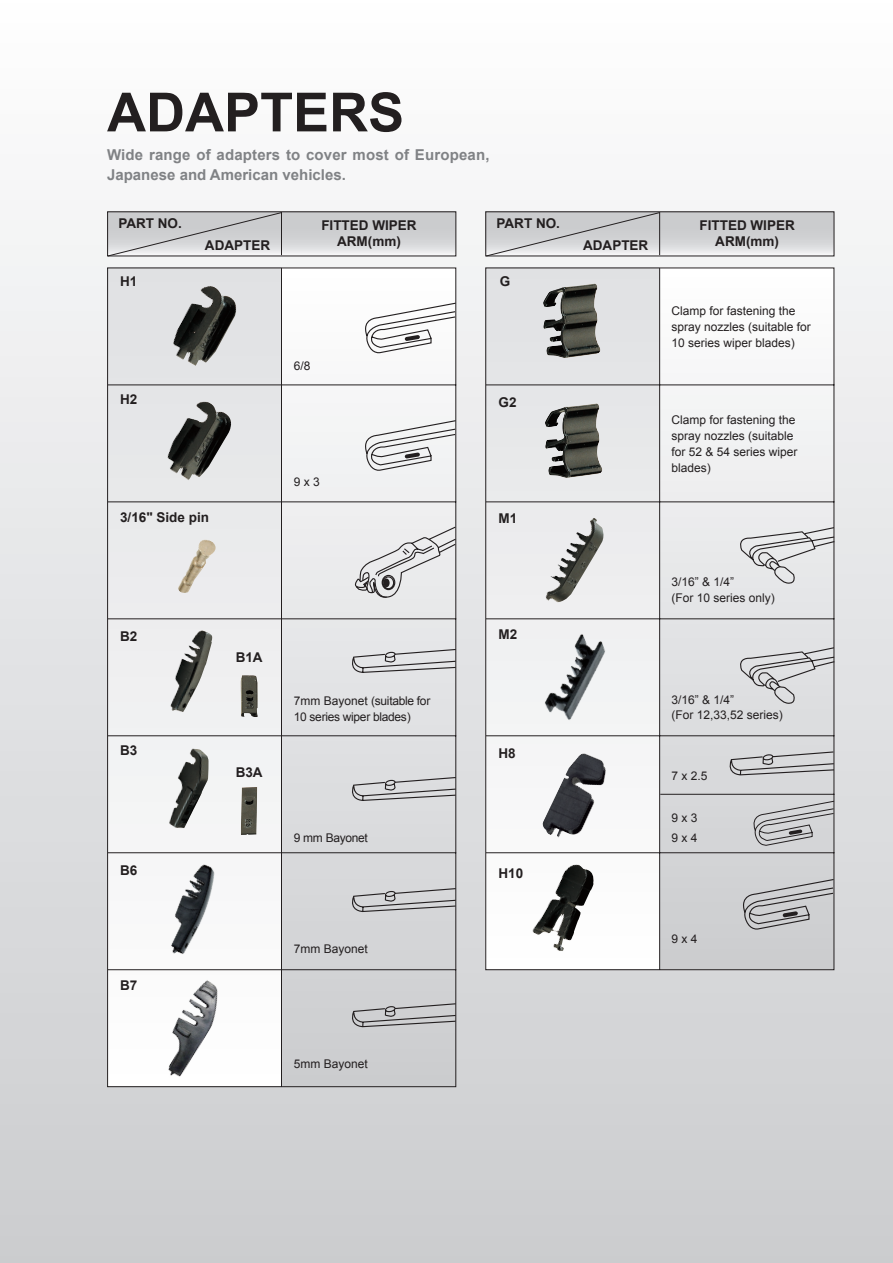
<style>
.page{position:relative;width:893px;height:1263px;background:#fff}
.page>*{position:absolute;margin:0;border:0;box-sizing:border-box;transform-origin:0 0}
.t1{font:700 54px "Arial";color:#231f20}
.t2{font:700 15px/20px "Arial";letter-spacing:.01em;color:#808285}
.t3{font:700 13.5px/16.2px "Arial";color:#231f20;text-align:center}
.t4{font:12px/15.9px "Arial";color:#231f20}
.t5{font:12px/15.9px "Arial";letter-spacing:-.025em;color:#231f20}
</style>
<div class="page">
<div style="left:0;top:0;width:462px;height:1263px;background:linear-gradient(to bottom,#fdfdfe,#cbccce)"></div>
<div style="left:449px;top:0;width:444px;height:1263px;background:linear-gradient(to bottom,#fdfdfe,#cbccce)"></div>
<svg style="left:107px;top:267px;width:350px;height:820px"></svg>
<svg style="left:485px;top:267px;width:350px;height:703px"></svg>
<img style="left:503px;top:605px;width:150px;height:141px">
<img style="left:133px;top:852px;width:120px;height:114px">
<svg style="left:361px;top:419px;width:96px;height:53px"></svg>
<svg style="left:361px;top:302px;width:96px;height:52px"></svg>
<svg style="left:348px;top:648px;width:109px;height:58px;background:#d4d5d7"></svg>
<svg style="left:348px;top:776px;width:109px;height:25px;background:#bfbfc1"></svg>
<svg style="left:348px;top:887px;width:109px;height:26px;background:#babbbc"></svg>
<svg style="left:348px;top:1002px;width:109px;height:26px;background:#b5b5b7"></svg>
<svg style="left:353px;top:526px;width:104px;height:75px;background:#d5d5d7"></svg>
<svg style="left:737px;top:526px;width:99px;height:58px;background:#d2d3d4"></svg>
<img style="left:171px;top:286px;width:70px;height:80px">
<img style="left:165px;top:401px;width:74px;height:80px">
<img style="left:177px;top:538px;width:42px;height:57px">
<img style="left:169px;top:630px;width:44px;height:82px">
<img style="left:240px;top:675px;width:18px;height:42px">
<img style="left:168px;top:748px;width:41px;height:80px">
<img style="left:241px;top:787px;width:16px;height:48px">
<img style="left:543px;top:284px;width:58px;height:74px">
<img style="left:544px;top:518px;width:61px;height:84px">
<img style="left:545px;top:403px;width:58px;height:75px">
<svg style="left:737px;top:646px;width:99px;height:58px;background:#cacbcd"></svg>
<img style="left:543px;top:753px;width:63px;height:84px">
<img style="left:530px;top:864px;width:65px;height:87px">
<svg style="left:739px;top:878px;width:96px;height:52px;background:#b8b8ba"></svg>
<div style="left:107px;top:212px;width:349px;height:44px;background:linear-gradient(to bottom,#c2c4c6,#e3e3e5)"></div>
<div style="left:107px;top:211px;width:349px;height:45px;border:1px solid #231f20"></div>
<svg style="left:107px;top:212px;width:175px;height:45px;background:#c9c9cb"></svg>
<div style="left:486px;top:212px;width:348px;height:44px;background:linear-gradient(to bottom,#c2c4c6,#e3e3e5)"></div>
<div style="left:485px;top:211px;width:349px;height:45px;border:1px solid #231f20"></div>
<svg style="left:485px;top:212px;width:176px;height:45px;background:#c9c9cb"></svg>
<svg style="left:726px;top:751px;width:109px;height:95px;background:#c3c4c5"></svg>
<img style="left:147px;top:975px;width:84px;height:108px">
<h1 class="t1" style="left:107px;top:76px;width:299px">ADAPTERS</h1>
<p class="t2" style="left:107px;top:145px;width:384px">Wide range of adapters to cover most of European,<br>Japanese and American vehicles.</p>
<p class="t3" style="left:118px;top:216px;width:65px">PART NO.</p>
<p class="t3" style="left:120px;top:274px;width:19px">H1</p>
<p class="t3" style="left:205px;top:238px;width:67px">ADAPTER</p>
<p class="t3" style="left:321px;top:218px;width:97px">FITTED WIPER<br>ARM(mm)</p>
<p class="t3" style="left:497px;top:216px;width:65px">PART NO.</p>
<p class="t3" style="left:500px;top:273px;width:12px">G</p>
<p class="t3" style="left:120px;top:392px;width:19px">H2</p>
<p class="t3" style="left:120px;top:509px;width:90px">3/16" Side pin</p>
<p class="t4" style="left:294px;top:358px;width:18px">6/8</p>
<p class="t4" style="left:294px;top:474px;width:28px">9 x 3</p>
<p class="t3" style="left:499px;top:395px;width:20px">G2</p>
<p class="t3" style="left:499px;top:511px;width:20px">M1</p>
<p class="t3" style="left:120px;top:628px;width:19px">B2</p>
<p class="t3" style="left:499px;top:626px;width:20px">M2</p>
<p class="t3" style="left:236px;top:650px;width:28px">B1A</p>
<p class="t5" style="left:294px;top:693px;width:138px">7mm Bayonet (suitable for<br>10 series wiper blades)</p>
<p class="t3" style="left:120px;top:743px;width:19px">B3</p>
<p class="t3" style="left:499px;top:745px;width:19px">H8</p>
<p class="t3" style="left:236px;top:764px;width:28px">B3A</p>
<p class="t5" style="left:294px;top:830px;width:76px">9 mm Bayonet</p>
<p class="t3" style="left:120px;top:862px;width:19px">B6</p>
<p class="t3" style="left:499px;top:865px;width:26px">H10</p>
<p class="t4" style="left:294px;top:941px;width:76px">7mm Bayonet</p>
<p class="t3" style="left:120px;top:977px;width:19px">B7</p>
<p class="t3" style="left:583px;top:238px;width:67px">ADAPTER</p>
<p class="t3" style="left:699px;top:218px;width:97px">FITTED WIPER<br>ARM(mm)</p>
<p class="t4" style="left:671px;top:303px;width:141px">Clamp for fastening the spray nozzles (suitable for<br>10 series wiper blades)</p>
<p class="t4" style="left:672px;top:412px;width:128px">Clamp for fastening the spray nozzles (suitable for 52 &amp; 54 series wiper blades)</p>
<p class="t4" style="left:672px;top:574px;width:105px">3/16” &amp; 1/4”<br>(For 10 series only)</p>
<p class="t4" style="left:672px;top:691px;width:113px">3/16” &amp; 1/4”<br>(For 12,33,52 series)</p>
<p class="t4" style="left:672px;top:768px;width:38px">7 x 2.5</p>
<p class="t4" style="left:672px;top:807px;width:28px;line-height:20.5px">9 x 3<br>9 x 4</p>
<p class="t4" style="left:671px;top:931px;width:28px">9 x 4</p>
<p class="t4" style="left:294px;top:1056px;width:76px">5mm Bayonet</p>
</div>
